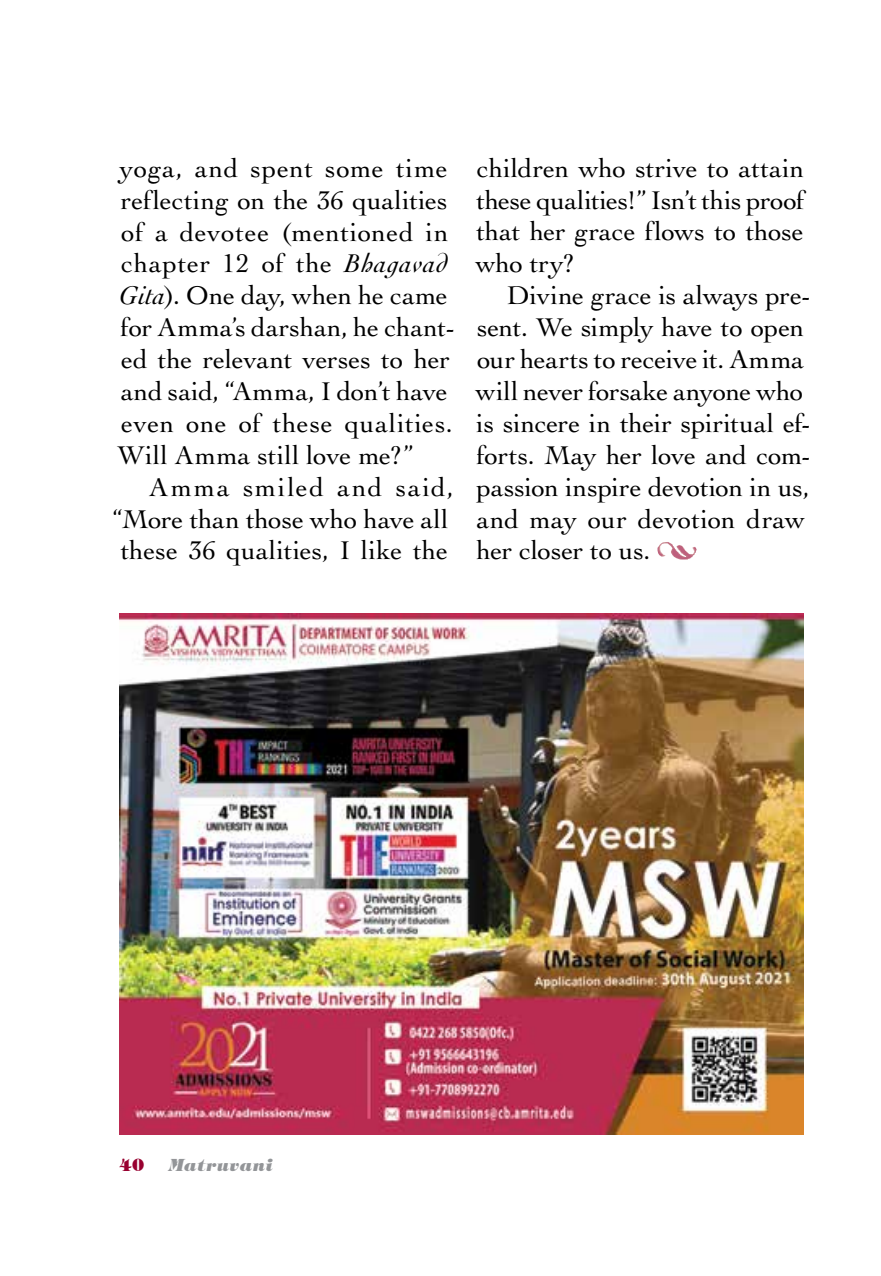
<style>
.page{position:relative;width:881px;height:1276px;background:#fff}
.page>*{position:absolute;margin:0;border:0;box-sizing:border-box;transform-origin:0 0}
.t1{font:27px/31.9px "Cochin";color:#000}
.t2{font:italic 800 16.88px "Tiffany";letter-spacing:.01em;color:#939598}
.t3{font:800 16.88px "Tiffany IT Cby BT";color:#980030}
.s1{font-style:italic}
</style>
<div class="page">
<img style="left:657px;top:542px;width:39px;height:17px">
<img style="left:120px;top:613px;width:683px;height:521px">
<p class="t1" style="left:118px;top:152px;width:339px">yoga, and spent some time reflecting on the 36 qualities of a devotee (mentioned in chapter 12 of the <span class="s1">Bhagavad<br>Gita</span>). One day, when he came for Amma’s darshan, he chant&shy;ed the relevant verses to her and said, “Amma, I don’t have even one of these qualities.<br>Will Amma still love me?”</p>
<p class="t1" style="left:113px;top:471px;width:342px;text-indent:37px">Amma smiled and said, “More than those who have all these 36 qualities, I like the</p>
<p class="t1" style="left:475px;top:152px;width:330px;text-align:justify">children who strive to attain these qualities!” Isn’t this proof that her grace flows to those who try?</p>
<p class="t1" style="left:475px;top:279px;width:336px;text-indent:31px">Divine grace is always pre&shy;sent. We simply have to open our hearts to receive it. Amma will never forsake anyone who is sincere in their spiritual ef&shy;forts. May her love and com&shy;passion inspire devotion in us, and may our devotion draw her closer to us.</p>
<p class="t3" style="left:119px;top:1154px;width:26px">40</p>
<p class="t2" style="left:168px;top:1153px;width:106px">Matruvani</p>
</div>
